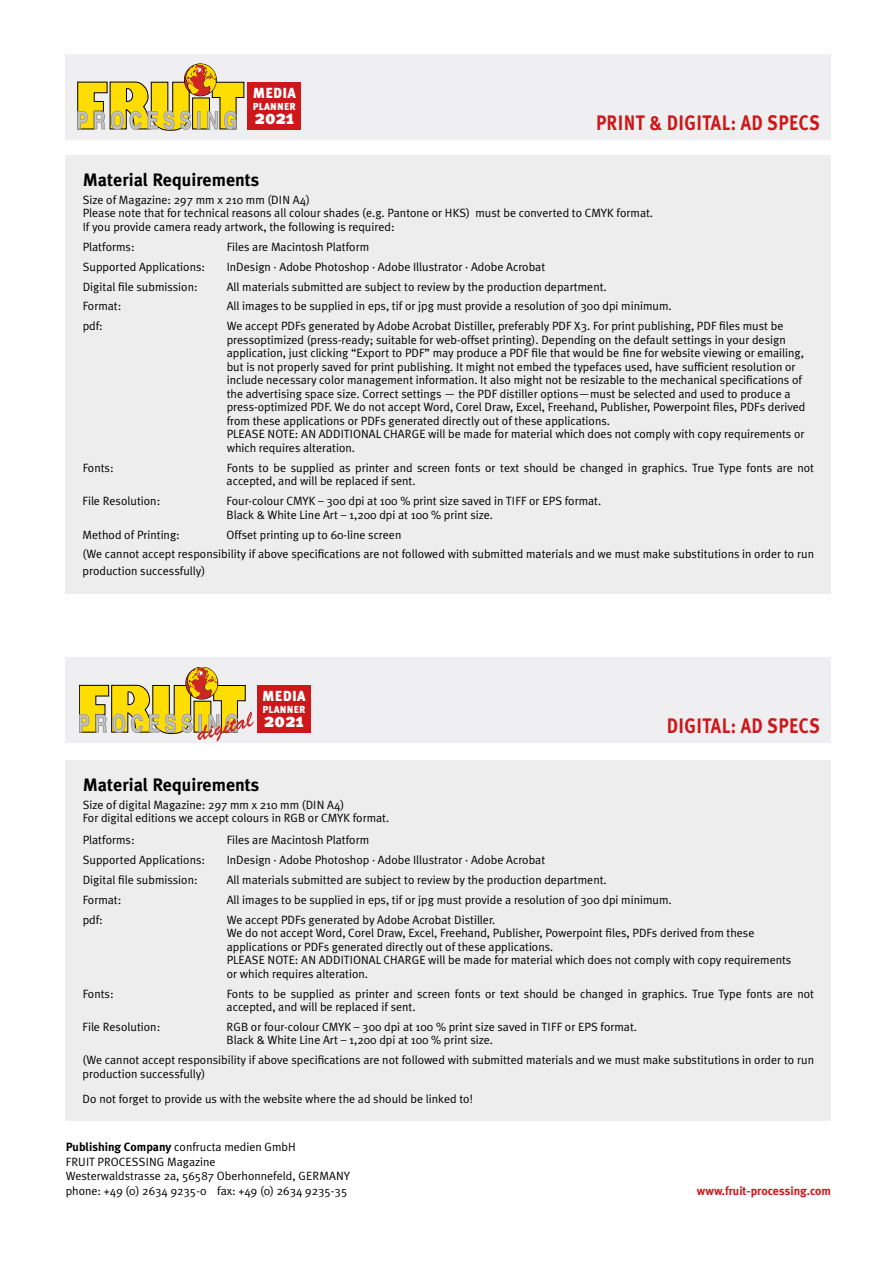
<style>
.page{position:relative;width:893px;height:1263px;background:#fff}
.page>*{position:absolute;margin:0;border:0;box-sizing:border-box;transform-origin:0 0}
.t1{font:700 21px "Meta Plus";letter-spacing:.02em;color:#cd171a;scale:.85 1}
.t2{font:900 19.35px "Meta Plus";letter-spacing:.02em;color:#fff}
.t3{font:700 18px "Meta Plus";color:#000}
.t4{font:900 14.55px "Meta Plus";letter-spacing:.02em;color:#fff}
.t5{font:12px/13.5px "Meta Plus Normal";color:#000}
.t6{font:700 12px "Meta Plus";color:#cd171a}
.t7{font:900 10.2px "Meta Plus";letter-spacing:.02em;color:#fff}
.s1{font-family:"Meta Plus";font-weight:700}
</style>
<div class="page">
<div style="left:66px;top:155px;width:765px;height:438px;background:#ededed"></div>
<div style="left:66px;top:760px;width:765px;height:360px;background:#ededed"></div>
<div style="left:66px;top:54px;width:765px;height:85px;background:#efeef0"></div>
<svg style="left:77px;top:64px;width:167px;height:67px"></svg>
<div style="left:247px;top:82px;width:54px;height:47px;background:#cd171a"></div>
<div style="left:66px;top:657px;width:765px;height:85px;background:#efeef0"></div>
<div style="left:257px;top:685px;width:54px;height:47px;background:#cd171a"></div>
<svg style="left:79px;top:667px;width:175px;height:74px"></svg>
<p class="t4" style="left:253px;top:85px;width:45px">MEDIA</p>
<p class="t7" style="left:253px;top:101px;width:44px">PLANNER</p>
<h2 class="t2" style="left:255px;top:106px;width:41px">2021</h2>
<h1 class="t1" style="left:596px;top:110px;width:265px">PRINT &amp; DIGITAL: AD SPECS</h1>
<h3 class="t3" style="left:83px;top:170px;width:178px">Material Requirements</h3>
<p class="t5" style="left:83px;top:193px;width:572px">Size of Magazine: 297 mm x 210 mm (DIN A4)<br>Please note that for technical reasons all colour shades (e.g. Pantone or HKS) must be converted to CMYK format.<br>If you provide camera ready artwork, the following is required:</p>
<p class="t5" style="left:83px;top:240px;width:53px">Platforms:</p>
<p class="t5" style="left:227px;top:240px;width:144px">Files are Macintosh Platform</p>
<p class="t5" style="left:83px;top:260px;width:124px">Supported Applications:</p>
<p class="t5" style="left:227px;top:260px;width:320px">InDesign · Adobe Photoshop · Adobe Illustrator · Adobe Acrobat</p>
<p class="t5" style="left:83px;top:280px;width:117px">Digital file submission:</p>
<p class="t5" style="left:227px;top:280px;width:382px">All materials submitted are subject to review by the production department.</p>
<p class="t5" style="left:83px;top:299px;width:40px">Format:</p>
<p class="t5" style="left:227px;top:299px;width:446px">All images to be supplied in eps, tif or jpg must provide a resolution of 300 dpi minimum.</p>
<p class="t5" style="left:83px;top:319px;width:22px">pdf:</p>
<p class="t5" style="left:227px;top:319px;width:580px">We accept PDFs generated by Adobe Acrobat Distiller, preferably PDF X3. For print publishing, PDF files must be pressoptimized (press-ready; suitable for web-offset printing). Depending on the default settings in your design application, just clicking “Export to PDF” may produce a PDF file that would be fine for website viewing or emailing, but is not properly saved for print publishing. It might not embed the typefaces used, have sufficient resolution or include necessary color management information. It also might not be resizable to the mechanical specifications of the advertising space size. Correct settings — the PDF distiller options—must be selected and used to produce a press-optimized PDF. We do not accept Word, Corel Draw, Excel, Freehand, Publisher, Powerpoint files, PDFs derived from these applications or PDFs generated directly out of these applications.<br>PLEASE NOTE: AN ADDITIONAL CHARGE will be made for material which does not comply with copy requirements or which requires alteration.</p>
<p class="t5" style="left:83px;top:461px;width:32px">Fonts:</p>
<p class="t5" style="left:227px;top:461px;width:589px">Fonts to be supplied as printer and screen fonts or text should be changed in graphics. True Type fonts are not accepted, and will be replaced if sent.</p>
<p class="t5" style="left:83px;top:494px;width:79px">File Resolution:</p>
<p class="t5" style="left:227px;top:494px;width:376px">Four-colour CMYK – 300 dpi at 100 % print size saved in TIFF or EPS format.<br>Black &amp; White Line Art – 1,200 dpi at 100 % print size.</p>
<p class="t5" style="left:83px;top:527px;width:99px">Method of Printing:</p>
<p class="t5" style="left:83px;top:524px;width:733px;line-height:19.8px;text-indent:144px">Offset printing up to 60-line screen<br>(We cannot accept responsibility if above specifications are not followed with submitted materials and we must make substitutions in order to run</p>
<p class="t5" style="left:83px;top:563px;width:124px">production successfully)</p>
<p class="t4" style="left:262px;top:688px;width:45px">MEDIA</p>
<p class="t7" style="left:263px;top:704px;width:44px">PLANNER</p>
<h2 class="t2" style="left:264px;top:709px;width:41px">2021</h2>
<h1 class="t1" style="left:667px;top:713px;width:181px">DIGITAL: AD SPECS</h1>
<h3 class="t3" style="left:83px;top:774px;width:178px">Material Requirements</h3>
<p class="t5" style="left:83px;top:797px;width:308px">Size of digital Magazine: 297 mm x 210 mm (DIN A4)<br>For digital editions we accept colours in RGB or CMYK format.</p>
<p class="t5" style="left:83px;top:833px;width:53px">Platforms:</p>
<p class="t5" style="left:227px;top:833px;width:144px">Files are Macintosh Platform</p>
<p class="t5" style="left:83px;top:853px;width:124px">Supported Applications:</p>
<p class="t5" style="left:227px;top:853px;width:320px">InDesign · Adobe Photoshop · Adobe Illustrator · Adobe Acrobat</p>
<p class="t5" style="left:83px;top:873px;width:117px">Digital file submission:</p>
<p class="t5" style="left:227px;top:873px;width:382px">All materials submitted are subject to review by the production department.</p>
<p class="t5" style="left:83px;top:893px;width:40px">Format:</p>
<p class="t5" style="left:227px;top:893px;width:446px">All images to be supplied in eps, tif or jpg must provide a resolution of 300 dpi minimum.</p>
<p class="t5" style="left:83px;top:912px;width:22px">pdf:</p>
<p class="t5" style="left:227px;top:912px;width:566px">We accept PDFs generated by Adobe Acrobat Distiller.<br>We do not accept Word, Corel Draw, Excel, Freehand, Publisher, Powerpoint files, PDFs derived from these applications or PDFs generated directly out of these applications.<br>PLEASE NOTE: AN ADDITIONAL CHARGE will be made for material which does not comply with copy requirements or which requires alteration.</p>
<p class="t5" style="left:83px;top:986px;width:32px">Fonts:</p>
<p class="t5" style="left:227px;top:986px;width:589px">Fonts to be supplied as printer and screen fonts or text should be changed in graphics. True Type fonts are not accepted, and will be replaced if sent.</p>
<p class="t5" style="left:83px;top:1020px;width:79px">File Resolution:</p>
<p class="t5" style="left:227px;top:1020px;width:412px">RGB or four-colour CMYK – 300 dpi at 100 % print size saved in TIFF or EPS format.<br>Black &amp; White Line Art – 1,200 dpi at 100 % print size.</p>
<p class="t5" style="left:83px;top:1053px;width:733px">(We cannot accept responsibility if above specifications are not followed with submitted materials and we must make substitutions in order to run production successfully)</p>
<p class="t5" style="left:83px;top:1091px;width:392px">Do not forget to provide us with the website where the ad should be linked to!</p>
<p class="t5" style="left:66px;top:1140px;width:286px;line-height:14.4px"><span class="s1">Publishing Company</span> confructa medien GmbH<br>FRUIT PROCESSING Magazine<br>Westerwaldstrasse 2a, 56587 Oberhonnefeld, GERMANY phone: +49 (0) 2634 9235-0 fax: +49 (0) 2634 9235-35</p>
<p class="t6" style="left:697px;top:1183px;width:136px">www.fruit-processing.com</p>
</div>
